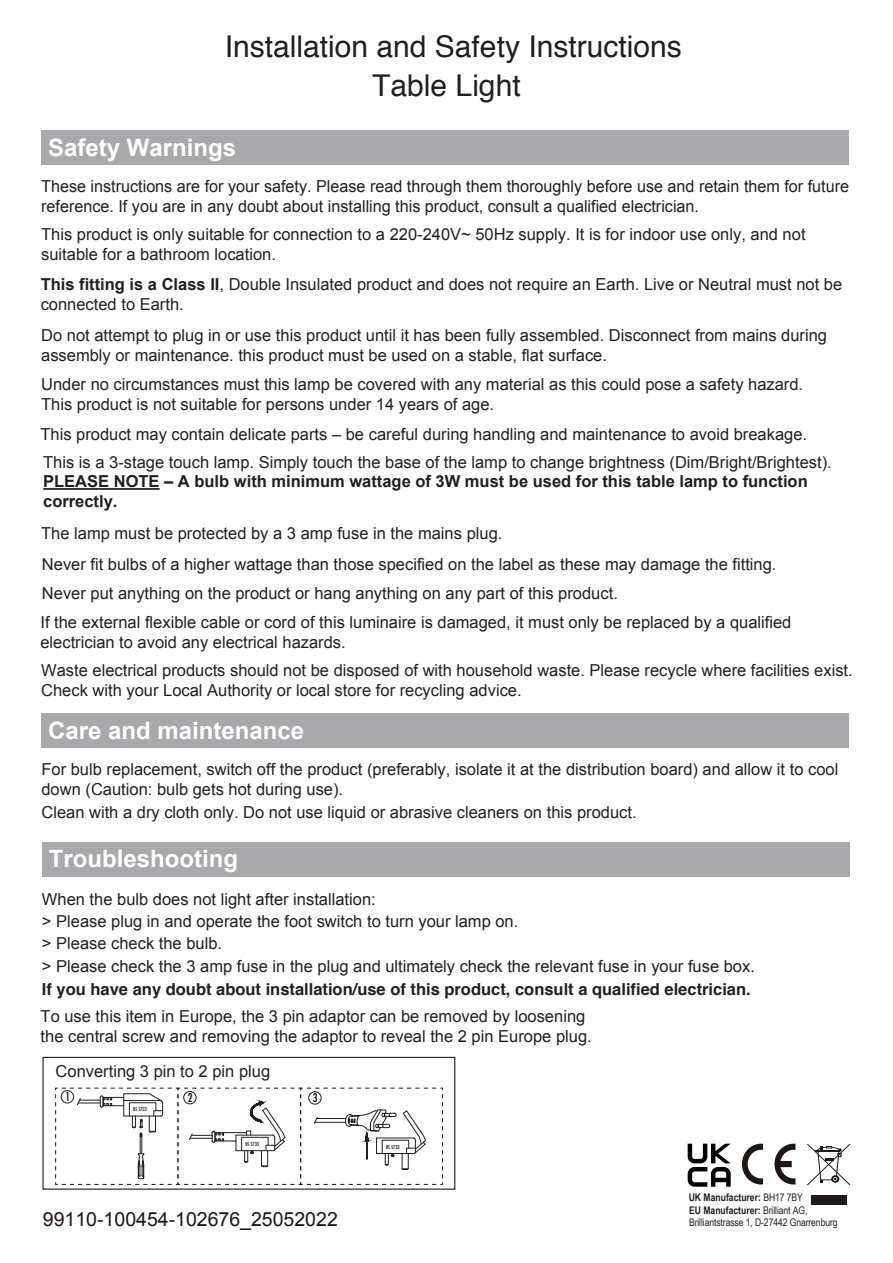
<style>
.page{position:relative;width:893px;height:1263px;background:#fff}
.page>*{position:absolute;margin:0;border:0;box-sizing:border-box;transform-origin:0 0}
.t1{font:30px/39.2px "Helvetica";color:#231f20;text-align:center}
.t2{font:700 24px "Arial";color:#fff}
.t3{font:19.5px "Arial";color:#211512}
.t4{font:16.5px/19.8px "Arial";color:#231f20}
.t5{font:700 16.5px/19.8px "Arial";color:#231f20}
.t6{font:700 16.5px "Helvetica";color:#231f20}
.t7{font:500 condensed 11.55px "Futura";color:#060303}
.t8{font:10.5px/12px "Arial Narrow";letter-spacing:-.01em;color:#231f20}
.t9{font:700 10.5px "Arial Narrow";color:#231f20}
.t10{font:500 condensed 5.1px "Futura";color:#060303}
.s1{font-weight:700}
.s2{font-weight:400}
</style>
<div class="page">
<div style="left:42px;top:842px;width:808px;height:34px;background:#a8a9ad"></div>
<div style="left:41px;top:714px;width:808px;height:34px;background:#a8a9ad"></div>
<div style="left:41px;top:131px;width:808px;height:34px;background:#a8a9ad"></div>
<div style="left:43px;top:1057px;width:412px;height:133px;border:1px solid #221713"></div>
<svg style="left:55px;top:1088px;width:388px;height:97px"></svg>
<svg style="left:807px;top:1144px;width:43px;height:41px"></svg>
<div style="left:811px;top:1195px;width:36px;height:9px;background:#201b1b"></div>
<svg style="left:742px;top:1144px;width:21px;height:40px"></svg>
<svg style="left:774px;top:1144px;width:21px;height:40px"></svg>
<svg style="left:688px;top:1144px;width:43px;height:43px"></svg>
<hr style="left:43px;top:488px;width:117px;height:2px;background:#231f20">
<h1 class="t1" style="left:225px;top:28px;width:458px">Installation and Safety Instructions<br>Table Light</h1>
<h2 class="t2" style="left:48px;top:131px;width:190px">Safety Warnings</h2>
<p class="t4" style="left:41px;top:177px;width:809px;line-height:19.4px">These instructions are for your safety. Please read through them thoroughly before use and retain them for future reference. If you are in any doubt about installing this product, consult a qualified electrician.</p>
<p class="t4" style="left:41px;top:224px;width:766px">This product is only suitable for connection to a 220-240V~ 50Hz supply. It is for indoor use only, and not suitable for a bathroom location.</p>
<p class="t4" style="left:41px;top:274px;width:803px"><span class="s1">This fitting is a Class II</span>, Double Insulated product and does not require an Earth. Live or Neutral must not be connected to Earth.</p>
<p class="t4" style="left:41px;top:326px;width:787px">Do not attempt to plug in or use this product until it has been fully assembled. Disconnect from mains during assembly or maintenance. this product must be used on a stable, flat surface.</p>
<p class="t4" style="left:41px;top:374px;width:763px">Under no circumstances must this lamp be covered with any material as this could pose a safety hazard.<br>This product is not suitable for persons under 14 years of age.</p>
<p class="t4" style="left:40px;top:425px;width:768px">This product may contain delicate parts – be careful during handling and maintenance to avoid breakage.</p>
<p class="t4" style="left:43px;top:452px;width:790px">This is a 3-stage touch lamp. Simply touch the base of the lamp to change brightness (Dim/Bright/Brightest).</p>
<p class="t5" style="left:43px;top:472px;width:766px">PLEASE NOTE – A bulb with minimum wattage of 3W must be used for this table lamp to function correctly.</p>
<p class="t4" style="left:41px;top:524px;width:463px">The lamp must be protected by a 3 amp fuse in the mains plug.</p>
<p class="t4" style="left:42px;top:554px;width:736px">Never fit bulbs of a higher wattage than those specified on the label as these may damage the fitting.</p>
<p class="t4" style="left:42px;top:583px;width:577px">Never put anything on the product or hang anything on any part of this product.</p>
<p class="t4" style="left:40px;top:613px;width:752px">If the external flexible cable or cord of this luminaire is damaged, it must only be replaced by a qualified electrician to avoid any electrical hazards.</p>
<p class="t4" style="left:41px;top:660px;width:813px">Waste electrical products should not be disposed of with household waste. Please recycle where facilities exist.<br>Check with your Local Authority or local store for recycling advice.</p>
<h2 class="t2" style="left:48px;top:714px;width:258px">Care and maintenance</h2>
<p class="t4" style="left:41px;top:760px;width:798px">For bulb replacement, switch off the product (preferably, isolate it at the distribution board) and allow it to cool down (Caution: bulb gets hot during use).</p>
<p class="t4" style="left:41px;top:802px;width:597px">Clean with a dry cloth only. Do not use liquid or abrasive cleaners on this product.</p>
<h2 class="t2" style="left:49px;top:843px;width:191px">Troubleshooting</h2>
<p class="t4" style="left:42px;top:889px;width:478px;line-height:21.3px">When the bulb does not light after installation:<br>&gt; Please plug in and operate the foot switch to turn your lamp on.</p>
<p class="t4" style="left:42px;top:956px;width:714px">&gt; Please check the 3 amp fuse in the plug and ultimately check the relevant fuse in your fuse box.</p>
<p class="t6" style="left:42px;top:975px;width:710px">If you have any doubt about installation/use of this product, consult a qualified electrician.</p>
<p class="t4" style="left:42px;top:933px;width:182px">&gt; Please check the bulb.</p>
<p class="t4" style="left:41px;top:1007px;width:553px">To use this item in Europe, the 3 pin adaptor can be removed by loosening the central screw and removing the adaptor to reveal the 2 pin Europe plug.</p>
<p class="t4" style="left:56px;top:1061px;width:216px">Converting 3 pin to 2 pin plug</p>
<p class="t7" style="left:65px;top:1089px;width:6px">1</p>
<p class="t10" style="left:133px;top:1106px;width:15px">BS 5733</p>
<p class="t7" style="left:188px;top:1090px;width:6px">2</p>
<p class="t7" style="left:313px;top:1091px;width:6px">3</p>
<p class="t10" style="left:245px;top:1140px;width:15px">BS 5733</p>
<p class="t10" style="left:386px;top:1143px;width:15px">BS 5733</p>
<p class="t9" style="left:689px;top:1189px;width:116px">UK Manufacturer: <span class="s2">BH17 7BY</span></p>
<p class="t3" style="left:43px;top:1206px;width:296px">99110-100454-102676_25052022</p>
<p class="t8" style="left:689px;top:1204px;width:150px"><span class="s1">EU Manufacturer:</span> Brilliant AG,<br>Brilliantstrasse 1, D-27442 Gnarrenburg</p>
</div>
